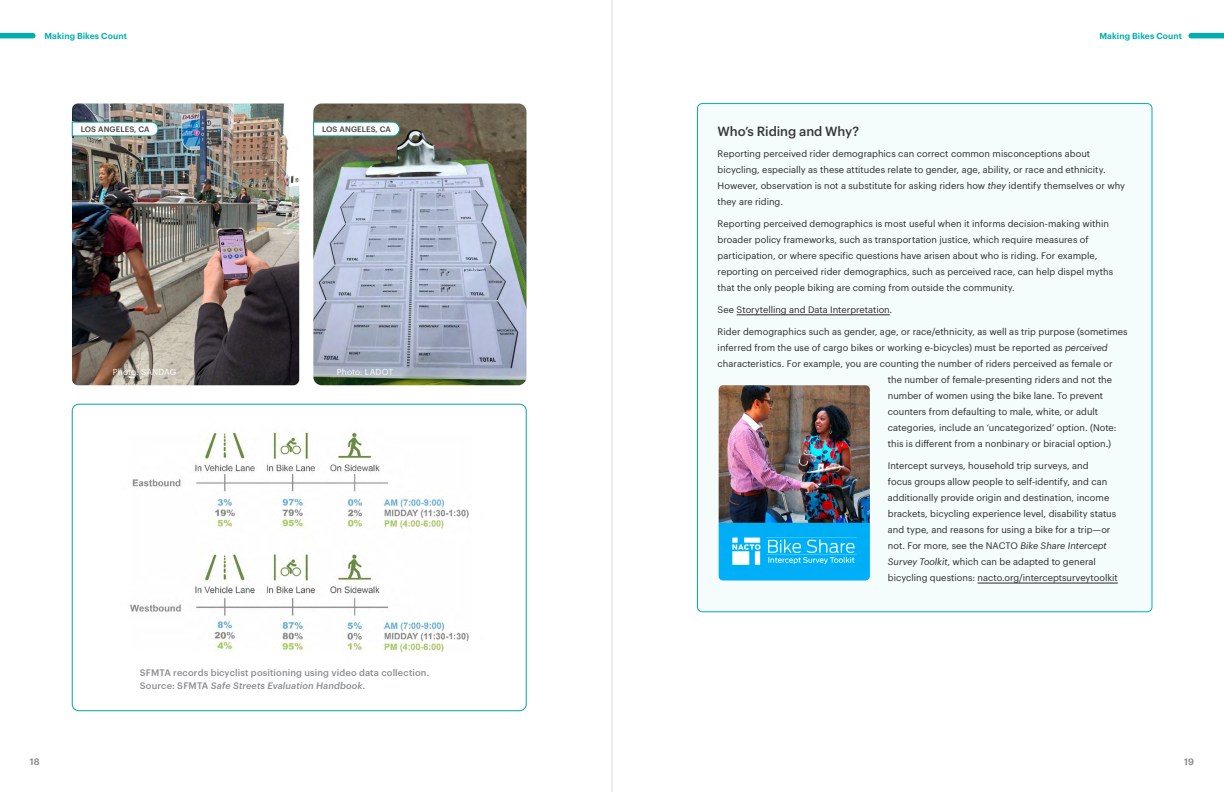
<style>
.page{position:relative;width:1224px;height:792px;background:#fff}
.page>*{position:absolute;margin:0;border:0;box-sizing:border-box;transform-origin:0 0}
.t1{font:500 13px "Graphik";letter-spacing:-.005em;color:#383839}
.t2{font:9.2px/16px "Graphik";letter-spacing:.005em;color:#292829}
.t3{font:500 9.2px/13.5px "Graphik";letter-spacing:.015em;color:#8a8c8e}
.t4{font:500 9.1px "Graphik";color:#808285}
.t5{font:600 8.5px "Graphik";letter-spacing:.01em;color:#00afad}
.t6{font:8.5px "Graphik";letter-spacing:.005em;color:#fff}
.t7{font:500 7.8px "Graphik";letter-spacing:.015em;color:#414042}
.s1{font-style:italic}
</style>
<div class="page">
<div style="left:0;top:33px;width:33px;height:5px;background:#00afad"></div>
<div style="left:1191px;top:33px;width:33px;height:5px;background:#00afad"></div>
<hr style="left:612px;top:0;width:1px;height:792px;background:#d9d9d9">
<img style="left:132px;top:429px;width:337px;height:101px">
<img style="left:130px;top:554px;width:339px;height:98px">
<div style="left:72px;top:404px;width:454px;height:307px;border:1px solid #08a39e;border-radius:7px"></div>
<img style="left:72px;top:104px;width:227px;height:281px">
<img style="left:313px;top:104px;width:213px;height:281px">
<svg style="left:313px;top:122px;width:87px;height:14px"></svg>
<svg style="left:72px;top:122px;width:86px;height:14px"></svg>
<div style="left:698px;top:104px;width:454px;height:508px;background:#f5fcfc;border-radius:5px"></div>
<hr style="left:737px;top:315px;width:153px;height:1px;background:#292829">
<hr style="left:978px;top:583px;width:140px;height:1px;background:#292829">
<img style="left:719px;top:385px;width:151px;height:195px">
<p class="t5" style="left:44px;top:29px;width:84px">Making Bikes Count</p>
<p class="t5" style="left:1100px;top:29px;width:84px">Making Bikes Count</p>
<p class="t7" style="left:81px;top:123px;width:70px">LOS ANGELES, CA</p>
<p class="t7" style="left:322px;top:123px;width:70px">LOS ANGELES, CA</p>
<p class="t6" style="left:113px;top:366px;width:65px">Photo: SANDAG</p>
<p class="t6" style="left:337px;top:366px;width:58px">Photo: LADOT</p>
<p class="t3" style="left:140px;top:665px;width:291px">SFMTA records bicyclist positioning using video data collection.<br>Source: SFMTA <span class="s1">Safe Streets Evaluation Handbook.</span></p>
<h1 class="t1" style="left:718px;top:121px;width:143px">Who’s Riding and Why?</h1>
<p class="t2" style="left:718px;top:144px;width:409px">Reporting perceived rider demographics can correct common misconceptions about bicycling, especially as these attitudes relate to gender, age, ability, or race and ethnicity.<br>However, observation is not a substitute for asking riders how <span class="s1">they</span> identify themselves or why they are riding.</p>
<p class="t2" style="left:718px;top:215px;width:397px">Reporting perceived demographics is most useful when it informs decision-making within broader policy frameworks, such as transportation justice, which require measures of participation, or where specific questions have arisen about who is riding. For example, reporting on perceived rider demographics, such as perceived race, can help dispel myths that the only people biking are coming from outside the community.</p>
<p class="t2" style="left:718px;top:301px;width:176px">See Storytelling and Data Interpretation<span class="s1">.</span></p>
<p class="t2" style="left:718px;top:323px;width:412px">Rider demographics such as gender, age, or race/ethnicity, as well as trip purpose (sometimes</p>
<p class="t2" style="left:718px;top:339px;width:391px">inferred from the use of cargo bikes or working e-bicycles) must be reported as <span class="s1">perceived</span></p>
<p class="t2" style="left:718px;top:355px;width:396px">characteristics. For example, you are counting the number of riders perceived as female or</p>
<p class="t2" style="left:888px;top:371px;width:226px">the number of female-presenting riders and not the</p>
<p class="t2" style="left:888px;top:387px;width:217px">number of women using the bike lane. To prevent</p>
<p class="t2" style="left:888px;top:403px;width:212px">counters from defaulting to male, white, or adult</p>
<p class="t2" style="left:888px;top:419px;width:230px">categories, include an ‘uncategorized’ option. (Note:</p>
<p class="t2" style="left:888px;top:435px;width:225px">this is different from a nonbinary or biracial option.)</p>
<p class="t2" style="left:888px;top:457px;width:231px">Intercept surveys, household trip surveys, and<br>focus groups allow people to self-identify, and can additionally provide origin and destination, income brackets, bicycling experience level, disability status and type, and reasons for using a bike for a trip—or not. For more, see the NACTO <span class="s1">Bike Share Intercept Survey Toolkit</span>, which can be adapted to general bicycling questions: nacto.org/interceptsurveytoolkit</p>
<p class="t4" style="left:30px;top:755px;width:11px">18</p>
<p class="t4" style="left:1184px;top:755px;width:11px">19</p>
</div>
